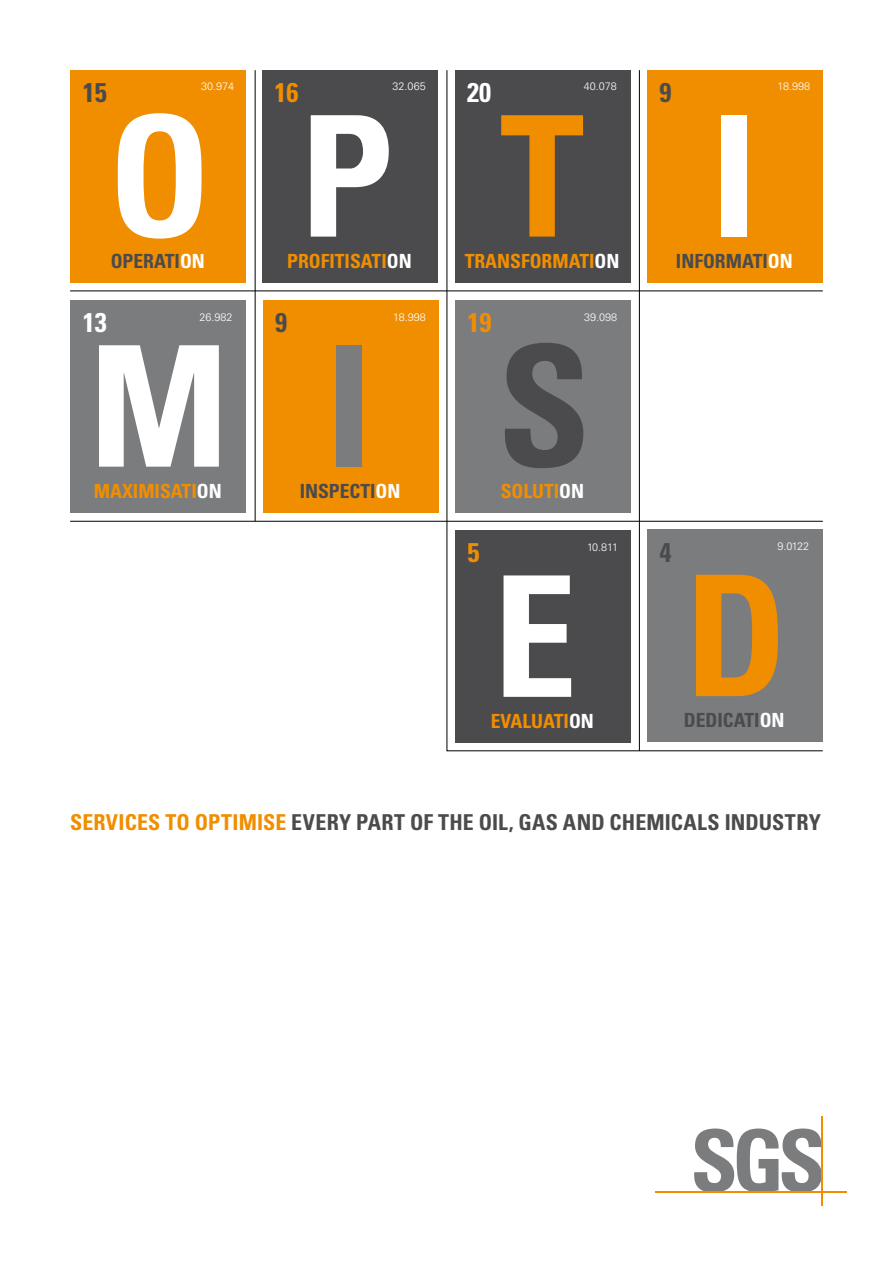
<style>
.page{position:relative;width:893px;height:1263px;background:#fff}
.page>*{position:absolute;margin:0;border:0;box-sizing:border-box;transform-origin:0 0}
.t1{font:700 condensed 168.15px "Univers";color:#fff}
.t2{font:700 condensed 168.15px "Univers";color:#f18e00}
.t3{font:700 condensed 168.15px "Univers";color:#7b7c7e}
.t4{font:700 condensed 168.15px "Univers";color:#4b4b4d}
.t5{font:700 condensed 27px "Univers";color:#4b4b4d}
.t6{font:700 condensed 27px "Univers";color:#f18e00}
.t7{font:700 condensed 27px "Univers";color:#fff}
.t8{font:700 condensed 21.9px "Univers";letter-spacing:.005em;color:#4b4b4d}
.t9{font:700 condensed 19.5px "Univers";color:#f18e00}
.t10{font:700 condensed 19.5px "Univers";color:#4b4b4d}
.t11{font:300 10.8px "Univers";color:#fff}
.s1{color:#fff}
.s2{color:#f18e00}
</style>
<div class="page">
<hr style="left:255px;top:70px;width:1px;height:451px;background:#000">
<svg style="left:70px;top:70px;width:376px;height:222px"></svg>
<hr style="left:70px;top:521px;width:753px;height:1px;background:#000">
<svg style="left:446px;top:70px;width:377px;height:681px"></svg>
<hr style="left:639px;top:291px;width:1px;height:460px;background:#000">
<div style="left:70px;top:70px;width:176px;height:213px;background:#f18e00"></div>
<div style="left:455px;top:70px;width:175px;height:213px;background:#4b4b4d"></div>
<div style="left:647px;top:70px;width:176px;height:213px;background:#f18e00"></div>
<div style="left:647px;top:530px;width:176px;height:212px;background:#7b7c7e"></div>
<div style="left:455px;top:530px;width:176px;height:213px;background:#4b4b4d"></div>
<div style="left:70px;top:300px;width:176px;height:213px;background:#7b7c7e"></div>
<div style="left:263px;top:300px;width:175px;height:213px;background:#f18e00"></div>
<div style="left:455px;top:300px;width:176px;height:213px;background:#7b7c7e"></div>
<div style="left:262px;top:70px;width:176px;height:213px;background:#4b4b4d"></div>
<hr style="left:639px;top:290px;width:184px;height:1px;background:#000">
<svg style="left:694px;top:1128px;width:127px;height:63px"></svg>
<hr style="left:655px;top:1191px;width:192px;height:2px;background:#f18e00">
<hr style="left:821px;top:1116px;width:2px;height:89px;background:#f18e00">
<p class="t5" style="left:83px;top:76px;width:26px">15</p>
<p class="t11" style="left:201px;top:80px;width:35px">30.974</p>
<p class="t6" style="left:274px;top:76px;width:26px">16</p>
<p class="t11" style="left:393px;top:80px;width:35px">32.065</p>
<p class="t7" style="left:467px;top:76px;width:26px">20</p>
<p class="t11" style="left:584px;top:80px;width:35px">40.078</p>
<p class="t5" style="left:659px;top:76px;width:14px">9</p>
<p class="t11" style="left:778px;top:80px;width:34px">18.998</p>
<h1 class="t1" style="left:108px;top:74px;width:104px">O</h1>
<h1 class="t1" style="left:300px;top:74px;width:95px">P</h1>
<h1 class="t2" style="left:500px;top:74px;width:86px">T</h1>
<h1 class="t1" style="left:710px;top:74px;width:48px">I</h1>
<p class="t10" style="left:111px;top:249px;width:96px">OPERATI<span class="s1">ON</span></p>
<p class="t9" style="left:287px;top:249px;width:126px">PROFITISATI<span class="s1">ON</span></p>
<p class="t9" style="left:465px;top:249px;width:156px">TRANSFORMATI<span class="s1">ON</span></p>
<p class="t10" style="left:676px;top:249px;width:118px">INFORMATI<span class="s1">ON</span></p>
<p class="t11" style="left:199px;top:310px;width:35px">26.982</p>
<p class="t7" style="left:83px;top:306px;width:26px">13</p>
<h1 class="t1" style="left:89px;top:304px;width:142px">M</h1>
<p class="t5" style="left:275px;top:306px;width:14px">9</p>
<h1 class="t3" style="left:326px;top:304px;width:48px">I</h1>
<p class="t11" style="left:393px;top:310px;width:34px">18.998</p>
<p class="t6" style="left:467px;top:306px;width:26px">19</p>
<p class="t11" style="left:584px;top:310px;width:35px">39.098</p>
<h1 class="t4" style="left:497px;top:303px;width:95px">S</h1>
<p class="t9" style="left:94px;top:479px;width:129px">MAXIMISATI<span class="s1">ON</span></p>
<p class="t10" style="left:300px;top:479px;width:102px">INSPECTI<span class="s1">ON</span></p>
<p class="t9" style="left:501px;top:479px;width:85px">SOLUTI<span class="s1">ON</span></p>
<p class="t6" style="left:467px;top:536px;width:14px">5</p>
<p class="t11" style="left:587px;top:540px;width:33px">10.811</p>
<p class="t5" style="left:659px;top:536px;width:14px">4</p>
<p class="t11" style="left:777px;top:540px;width:33px">9.0122</p>
<h1 class="t1" style="left:493px;top:534px;width:86px">E</h1>
<h1 class="t2" style="left:685px;top:533px;width:104px">D</h1>
<p class="t9" style="left:491px;top:709px;width:105px">EVALUATI<span class="s1">ON</span></p>
<p class="t10" style="left:684px;top:708px;width:102px">DEDICATI<span class="s1">ON</span></p>
<p class="t8" style="left:70px;top:809px;width:752px"><span class="s2">SERVICES TO OPTIMISE</span> EVERY PART OF THE OIL, GAS AND CHEMICALS INDUSTRY</p>
</div>
